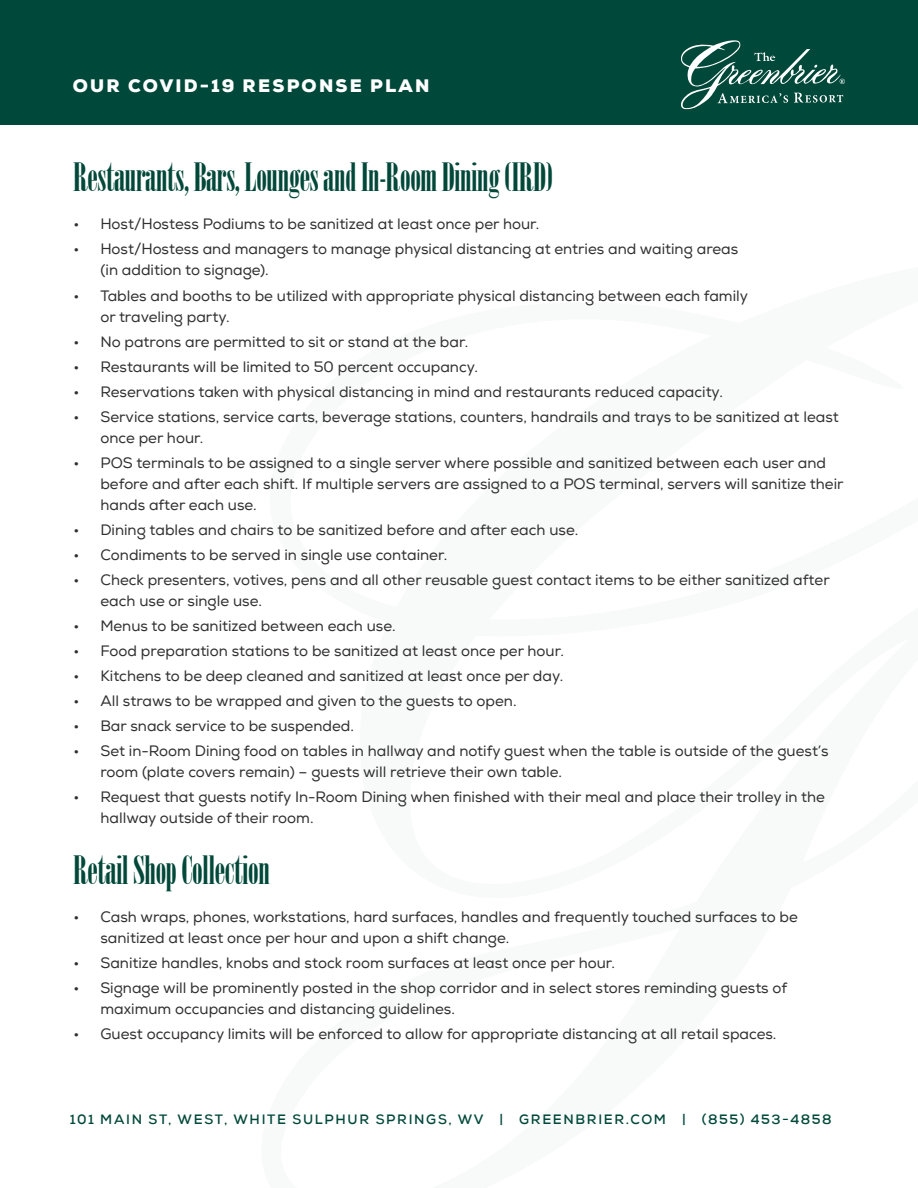
<style>
.page{position:relative;width:918px;height:1188px;background:#fff}
.page>*{position:absolute;margin:0;border:0;box-sizing:border-box;transform-origin:0 0}
.t1{font:39px "Bodoni MT Poster Compressed";letter-spacing:-.01em;color:#004839}
.t2{font:900 18px "Nexa";letter-spacing:.125em;color:#fff}
.t3{font:15px/21px "Nexa";color:#312f30}
.t4{font:700 13.5px "Nexa";letter-spacing:.125em;color:#004839}
</style>
<div class="page">
<div style="left:0;top:0;width:918px;height:124px;background:#004839"></div>
<svg style="left:681px;top:40px;width:164px;height:69px"></svg>
<p class="t2" style="left:73px;top:75px;width:358px">OUR COVID-19 RESPONSE PLAN</p>
<h1 class="t1" style="left:73px;top:155px;width:481px">Restaurants, Bars, Lounges and In-Room Dining (IRD)</h1>
<p class="t3" style="left:73px;top:214px;width:468px">• Host/Hostess Podiums to be sanitized at least once per hour.</p>
<p class="t3" style="left:100px;top:239px;width:639px;text-indent:-27px">• Host/Hostess and managers to manage physical distancing at entries and waiting areas (in addition to signage).</p>
<p class="t3" style="left:100px;top:285px;width:649px;text-indent:-27px">• Tables and booths to be utilized with appropriate physical distancing between each family or traveling party.</p>
<p class="t3" style="left:73px;top:331px;width:396px">• No patrons are permitted to sit or stand at the bar.</p>
<p class="t3" style="left:73px;top:356px;width:406px">• Restaurants will be limited to 50 percent occupancy.</p>
<p class="t3" style="left:73px;top:381px;width:651px">• Reservations taken with physical distancing in mind and restaurants reduced capacity.</p>
<p class="t3" style="left:100px;top:406px;width:740px;text-indent:-27px">• Service stations, service carts, beverage stations, counters, handrails and trays to be sanitized at least once per hour.</p>
<p class="t3" style="left:100px;top:452px;width:745px;text-indent:-27px">• POS terminals to be assigned to a single server where possible and sanitized between each user and before and after each shift. If multiple servers are assigned to a POS terminal, servers will sanitize their hands after each use.</p>
<p class="t3" style="left:73px;top:519px;width:506px">• Dining tables and chairs to be sanitized before and after each use.</p>
<p class="t3" style="left:73px;top:544px;width:375px">• Condiments to be served in single use container.</p>
<p class="t3" style="left:100px;top:570px;width:731px;text-indent:-27px">• Check presenters, votives, pens and all other reusable guest contact items to be either sanitized after each use or single use.</p>
<p class="t3" style="left:73px;top:616px;width:324px">• Menus to be sanitized between each use.</p>
<p class="t3" style="left:73px;top:641px;width:492px">• Food preparation stations to be sanitized at least once per hour.</p>
<p class="t3" style="left:73px;top:666px;width:491px">• Kitchens to be deep cleaned and sanitized at least once per day.</p>
<p class="t3" style="left:73px;top:691px;width:445px">• All straws to be wrapped and given to the guests to open.</p>
<p class="t3" style="left:73px;top:716px;width:282px">• Bar snack service to be suspended.</p>
<p class="t3" style="left:100px;top:741px;width:730px;text-indent:-27px">• Set in-Room Dining food on tables in hallway and notify guest when the table is outside of the guest’s room (plate covers remain) – guests will retrieve their own table.</p>
<p class="t3" style="left:100px;top:787px;width:726px;text-indent:-27px">• Request that guests notify In-Room Dining when finished with their meal and place their trolley in the hallway outside of their room.</p>
<h1 class="t1" style="left:73px;top:847px;width:198px">Retail Shop Collection</h1>
<p class="t3" style="left:100px;top:907px;width:699px;text-indent:-27px">• Cash wraps, phones, workstations, hard surfaces, handles and frequently touched surfaces to be sanitized at least once per hour and upon a shift change.</p>
<p class="t3" style="left:73px;top:953px;width:543px">• Sanitize handles, knobs and stock room surfaces at least once per hour.</p>
<p class="t3" style="left:100px;top:978px;width:688px;text-indent:-27px">• Signage will be prominently posted in the shop corridor and in select stores reminding guests of maximum occupancies and distancing guidelines.</p>
<p class="t3" style="left:73px;top:1024px;width:705px">• Guest occupancy limits will be enforced to allow for appropriate distancing at all retail spaces.</p>
<p class="t4" style="left:70px;top:1110px;width:763px">101 MAIN ST, WEST, WHITE SULPHUR SPRINGS, WV | GREENBRIER.COM | (855) 453-4858</p>
</div>
